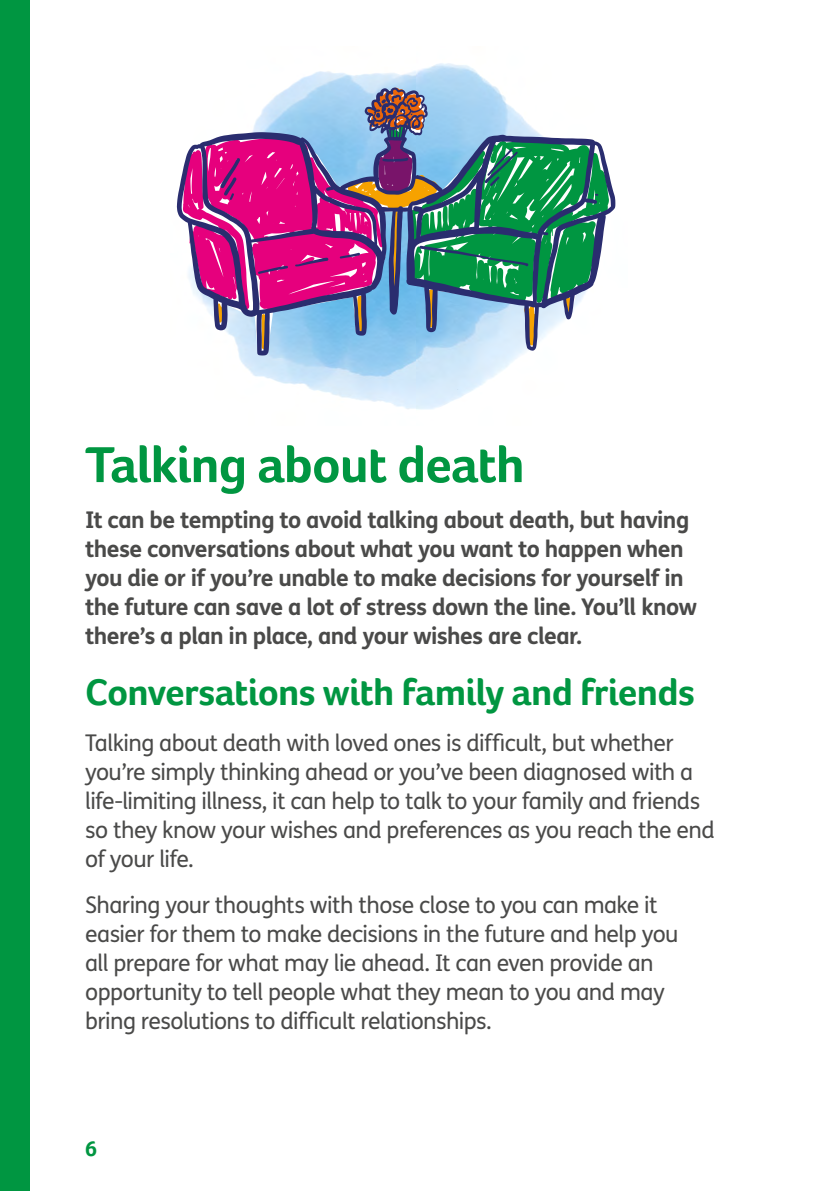
<style>
.page{position:relative;width:840px;height:1191px;background:#fff}
.page>*{position:absolute;margin:0;border:0;box-sizing:border-box;transform-origin:0 0}
.t1{font:700 52px "Foco Age UK";letter-spacing:-.02em;color:#009641}
.t2{font:700 38px "Foco Age UK";letter-spacing:-.015em;color:#009641}
.t3{font:23px/29px "FS Me";letter-spacing:-.025em;color:#4a4a49}
.t4{font:700 23px/29px "FS Me";letter-spacing:-.025em;color:#4a4a49}
.t5{font:700 22px "Foco Age UK";color:#009641}
</style>
<div class="page">
<div style="left:0;top:0;width:29px;height:1191px;background:#009641"></div>
<img style="left:176px;top:63px;width:440px;height:347px">
<svg style="left:177px;top:88px;width:438px;height:267px"></svg>
<svg style="left:183px;top:88px;width:425px;height:261px"></svg>
<h1 class="t1" style="left:85px;top:434px;width:441px">Talking about death</h1>
<p class="t4" style="left:85px;top:505px;width:613px">It can be tempting to avoid talking about death, but having these conversations about what you want to happen when you die or if you’re unable to make decisions for yourself in the future can save a lot of stress down the line. You’ll know there’s a plan in place, and your wishes are clear.</p>
<h2 class="t2" style="left:85px;top:670px;width:610px">Conversations with family and friends</h2>
<p class="t3" style="left:85px;top:729px;width:630px">Talking about death with loved ones is difficult, but whether you’re simply thinking ahead or you’ve been diagnosed with a life-limiting illness, it can help to talk to your family and friends so they know your wishes and preferences as you reach the end of your life.</p>
<p class="t3" style="left:85px;top:891px;width:594px">Sharing your thoughts with those close to you can make it easier for them to make decisions in the future and help you all prepare for what may lie ahead. It can even provide an opportunity to tell people what they mean to you and may bring resolutions to difficult relationships.</p>
<p class="t5" style="left:85px;top:1135px;width:14px">6</p>
</div>
